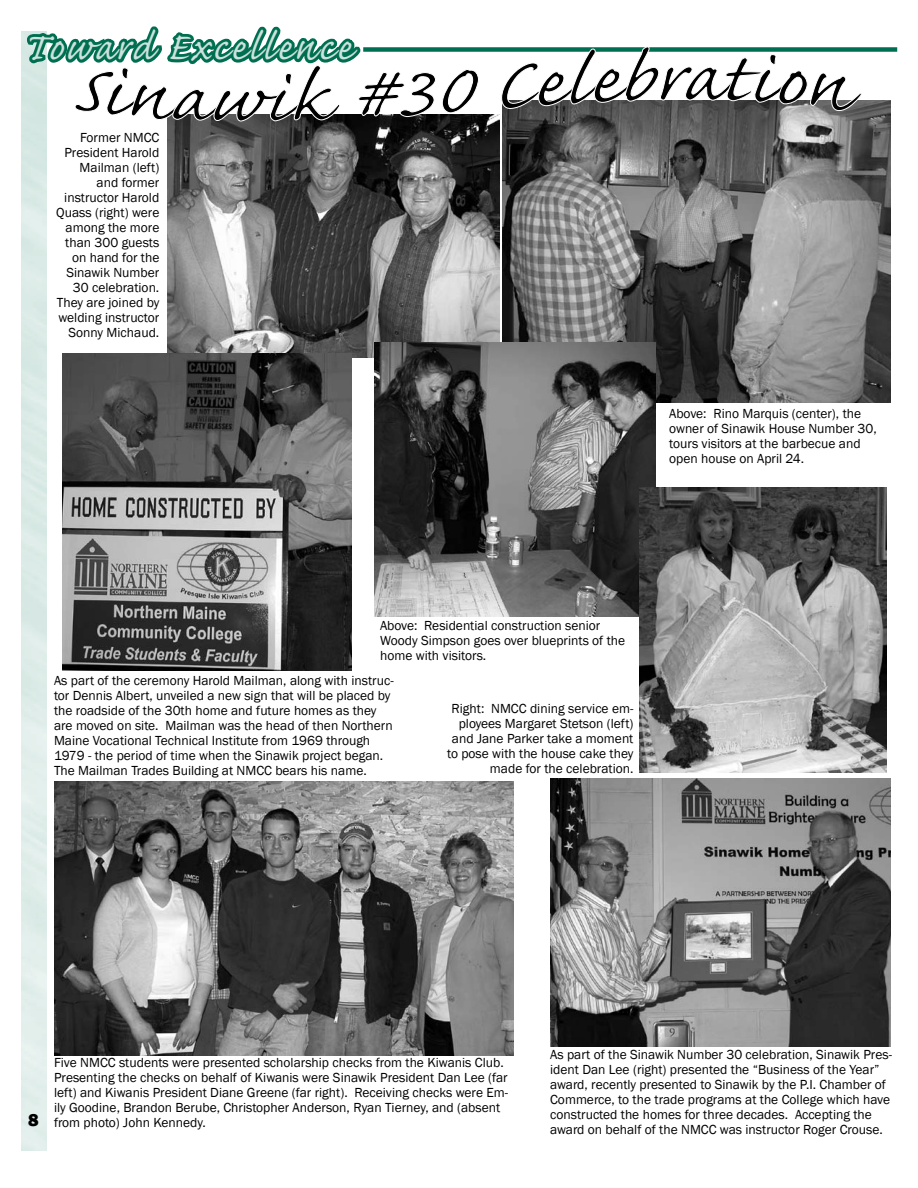
<style>
.page{position:relative;width:918px;height:1188px;background:#fff}
.page>*{position:absolute;margin:0;border:0;box-sizing:border-box;transform-origin:0 0}
.t1{font:49.5px "Caflisch Script Pro";letter-spacing:.04em;color:#cce2dc}
.t2{font:800 18px "Franklin Gothic";color:#000}
.t3{font:13.5px/15px "Franklin Gothic";color:#000}
</style>
<div class="page">
<div style="left:363px;top:47px;width:534px;height:5px;background:#006f51"></div>
<img style="left:168px;top:115px;width:332px;height:243px">
<img style="left:550px;top:778px;width:341px;height:268px">
<img style="left:502px;top:101px;width:389px;height:302px">
<img style="left:54px;top:782px;width:460px;height:273px">
<img style="left:375px;top:342px;width:280px;height:274px">
<img style="left:63px;top:353px;width:289px;height:318px">
<img style="left:639px;top:488px;width:247px;height:285px">
<svg style="left:25px;top:26px;width:411px;height:96px"></svg>
<svg style="left:442px;top:69px;width:37px;height:44px"></svg>
<svg style="left:501px;top:47px;width:361px;height:64px"></svg>
<h1 class="t1" style="left:23px;top:22px;width:329px">Toward Excellence</h1>
<p class="t3" style="left:56px;top:130px;width:105px;text-align:right">Former NMCC<br>President Harold<br>Mailman (left) and former instructor Harold<br>Quass (right) were among the more than 300 guests on hand for the<br>Sinawik Number<br>30 celebration.<br>They are joined by welding instructor<br>Sonny Michaud.</p>
<p class="t3" style="left:669px;top:406px;width:209px">Above: Rino Marquis (center), the owner of Sinawik House Number 30, tours visitors at the barbecue and open house on April 24.</p>
<p class="t3" style="left:380px;top:619px;width:247px">Above: Residential construction senior<br>Woody Simpson goes over blueprints of the home with visitors.</p>
<p class="t3" style="left:54px;top:673px;width:341px">As part of the ceremony Harold Mailman, along with instruc&shy;tor Dennis Albert, unveiled a new sign that will be placed by the roadside of the 30th home and future homes as they are moved on site. Mailman was the head of then Northern Maine Vocational Technical Institute from 1969 through 1979 - the period of time when the Sinawik project began.<br>The Mailman Trades Building at NMCC bears his name.</p>
<p class="t3" style="left:447px;top:701px;width:188px;text-align:right">Right: NMCC dining service em&shy;ployees Margaret Stetson (left) and Jane Parker take a moment to pose with the house cake they made for the celebration.</p>
<h2 class="t2" style="left:28px;top:1109px;width:12px">8</h2>
<p class="t3" style="left:54px;top:1056px;width:456px">Five NMCC students were presented scholarship checks from the Kiwanis Club.<br>Presenting the checks on behalf of Kiwanis were Sinawik President Dan Lee (far left) and Kiwanis President Diane Greene (far right). Receiving checks were Em&shy;ily Goodine, Brandon Berube, Christopher Anderson, Ryan Tierney, and (absent from photo) John Kennedy.</p>
<p class="t3" style="left:550px;top:1047px;width:343px">As part of the Sinawik Number 30 celebration, Sinawik Pres&shy;ident Dan Lee (right) presented the “Business of the Year” award, recently presented to Sinawik by the P.I. Chamber of Commerce, to the trade programs at the College which have constructed the homes for three decades. Accepting the award on behalf of the NMCC was instructor Roger Crouse.</p>
</div>
